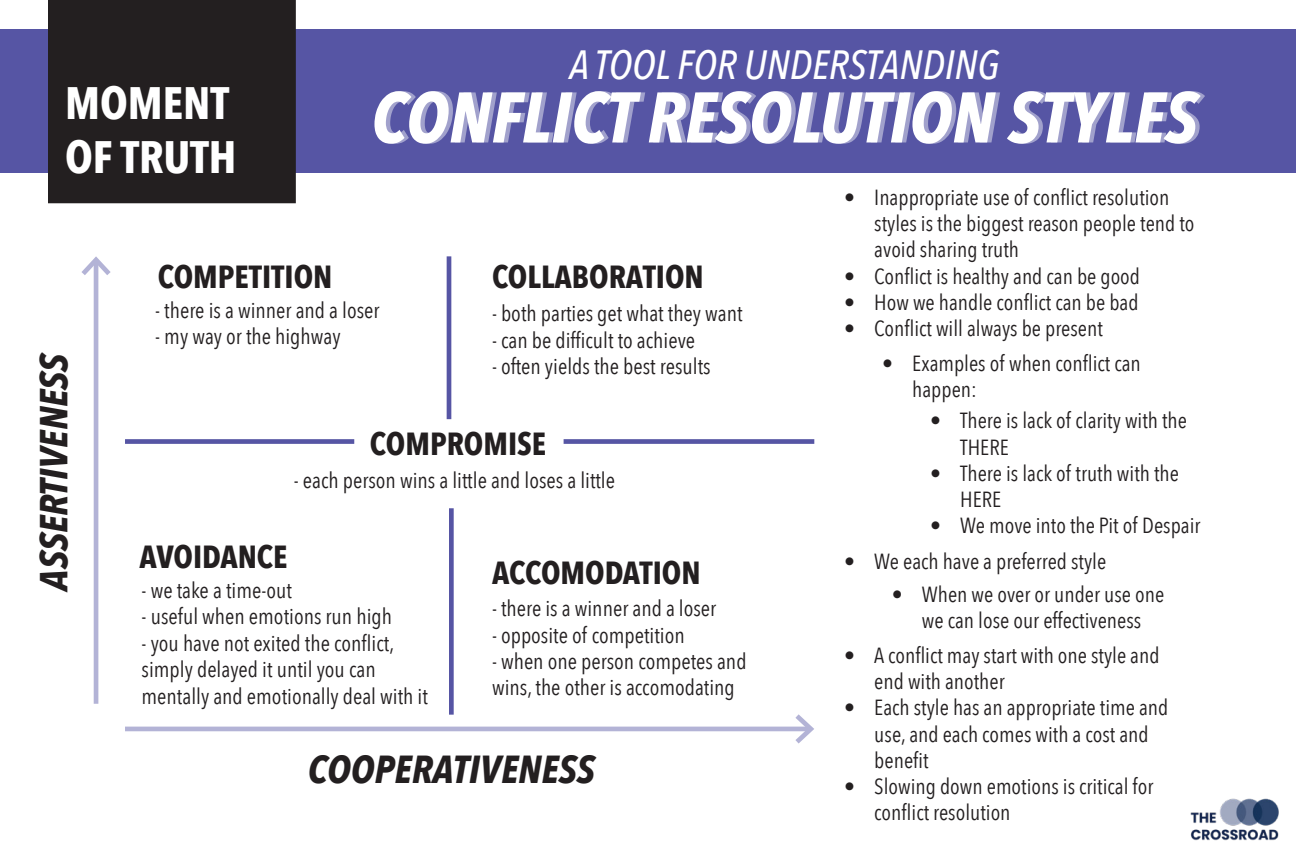
<style>
.page{position:relative;width:1296px;height:864px;background:#fff}
.page>*{position:absolute;margin:0;border:0;box-sizing:border-box;transform-origin:0 0}
.t1{font:italic 700 70.8px "Avenir Next Condensed";color:#fff}
.t2{font:700 45.3px "Avenir Next Condensed";color:#fff}
.t3{font:italic 500 40.8px "Avenir Next Condensed";color:#fff}
.t4{font:italic 700 39px "Avenir Next Condensed";color:#231f20}
.t5{font:700 31.8px "Avenir Next Condensed";color:#231f20}
.t6{font:21.9px/26.1px "Avenir Next Condensed";color:#231f20}
</style>
<div class="page">
<div style="left:0;top:29px;width:1296px;height:144px;background:#5655a4"></div>
<div style="left:48px;top:0;width:248px;height:203px;background:#231f20"></div>
<hr style="left:125px;top:727px;width:686px;height:4px;background:#b3b3d6">
<svg style="left:790px;top:714px;width:24px;height:30px"></svg>
<hr style="left:94px;top:260px;width:4px;height:444px;background:#b3b3d6">
<svg style="left:81px;top:256px;width:30px;height:24px"></svg>
<div style="left:125px;top:439px;width:229px;height:5px;background:#5655a4"></div>
<div style="left:564px;top:439px;width:250px;height:5px;background:#5655a4"></div>
<hr style="left:447px;top:256px;width:4px;height:163px;background:#5655a4">
<div style="left:449px;top:508px;width:5px;height:207px;background:#5655a4"></div>
<img style="left:1190px;top:798px;width:89px;height:43px">
<p class="t2" style="left:65px;top:75px;width:166px">MOMENT</p>
<p class="t2" style="left:65px;top:129px;width:173px">OF TRUTH</p>
<p class="t3" style="left:569px;top:40px;width:431px">A TOOL FOR UNDERSTANDING</p>
<h1 class="t1" style="left:376px;top:74px;width:828px">CONFLICT RESOLUTION STYLES</h1>
<p class="t4" style="left:30px;top:591px;width:241px;rotate:-90deg">ASSERTIVENESS</p>
<p class="t5" style="left:158px;top:258px;width:176px">COMPETITION</p>
<p class="t5" style="left:492px;top:258px;width:213px">COLLABORATION</p>
<p class="t6" style="left:155px;top:296px;width:226px">- there is a winner and a loser</p>
<p class="t6" style="left:155px;top:322px;width:187px">- my way or the highway</p>
<p class="t6" style="left:492px;top:300px;width:252px">- both parties get what they want</p>
<p class="t6" style="left:492px;top:326px;width:205px">- can be difficult to achieve</p>
<p class="t6" style="left:492px;top:352px;width:220px">- often yields the best results</p>
<p class="t5" style="left:370px;top:424px;width:178px">COMPROMISE</p>
<p class="t6" style="left:294px;top:467px;width:323px">- each person wins a little and loses a little</p>
<p class="t5" style="left:139px;top:537px;width:150px">AVOIDANCE</p>
<p class="t6" style="left:142px;top:576px;width:152px">- we take a time-out</p>
<p class="t6" style="left:142px;top:603px;width:252px">- useful when emotions run high</p>
<p class="t6" style="left:142px;top:629px;width:288px">- you have not exited the conflict, simply delayed it until you can mentally and emotionally deal with it</p>
<p class="t5" style="left:492px;top:553px;width:210px">ACCOMODATION</p>
<p class="t6" style="left:492px;top:594px;width:226px">- there is a winner and a loser</p>
<p class="t6" style="left:492px;top:621px;width:194px">- opposite of competition</p>
<p class="t6" style="left:492px;top:647px;width:256px">- when one person competes and wins, the other is accomodating</p>
<p class="t4" style="left:308px;top:745px;width:288px">COOPERATIVENESS</p>
<p class="t6" style="left:844px;top:183px;width:12px">•</p>
<p class="t6" style="left:844px;top:262px;width:12px">•</p>
<p class="t6" style="left:844px;top:288px;width:12px">•</p>
<p class="t6" style="left:844px;top:314px;width:12px">•</p>
<p class="t6" style="left:844px;top:547px;width:12px">•</p>
<p class="t6" style="left:844px;top:641px;width:12px">•</p>
<p class="t6" style="left:844px;top:694px;width:12px">•</p>
<p class="t6" style="left:844px;top:772px;width:12px">•</p>
<p class="t6" style="left:874px;top:183px;width:322px">Inappropriate use of conflict resolution styles is the biggest reason people tend to avoid sharing truth</p>
<p class="t6" style="left:874px;top:262px;width:267px">Conflict is healthy and can be good</p>
<p class="t6" style="left:874px;top:288px;width:266px">How we handle conflict can be bad</p>
<p class="t6" style="left:874px;top:314px;width:230px">Conflict will always be present</p>
<p class="t6" style="left:912px;top:349px;width:230px">Examples of when conflict can</p>
<p class="t6" style="left:912px;top:375px;width:66px">happen:</p>
<p class="t6" style="left:960px;top:407px;width:228px">There is lack of clarity with the<br>THERE</p>
<p class="t6" style="left:960px;top:459px;width:220px">There is lack of truth with the<br>HERE</p>
<p class="t6" style="left:960px;top:512px;width:242px">We move into the Pit of Despair</p>
<p class="t6" style="left:874px;top:547px;width:234px">We each have a preferred style</p>
<p class="t6" style="left:922px;top:580px;width:244px">When we over or under use one we can lose our effectiveness</p>
<p class="t6" style="left:874px;top:641px;width:287px">A conflict may start with one style and end with another</p>
<p class="t6" style="left:874px;top:694px;width:296px">Each style has an appropriate time and use, and each comes with a cost and benefit</p>
<p class="t6" style="left:874px;top:772px;width:281px">Slowing down emotions is critical for conflict resolution</p>
<p class="t6" style="left:882px;top:349px;width:12px">•</p>
<p class="t6" style="left:930px;top:407px;width:12px">•</p>
<p class="t6" style="left:930px;top:459px;width:12px">•</p>
<p class="t6" style="left:930px;top:512px;width:12px">•</p>
<p class="t6" style="left:892px;top:580px;width:12px">•</p>
</div>
